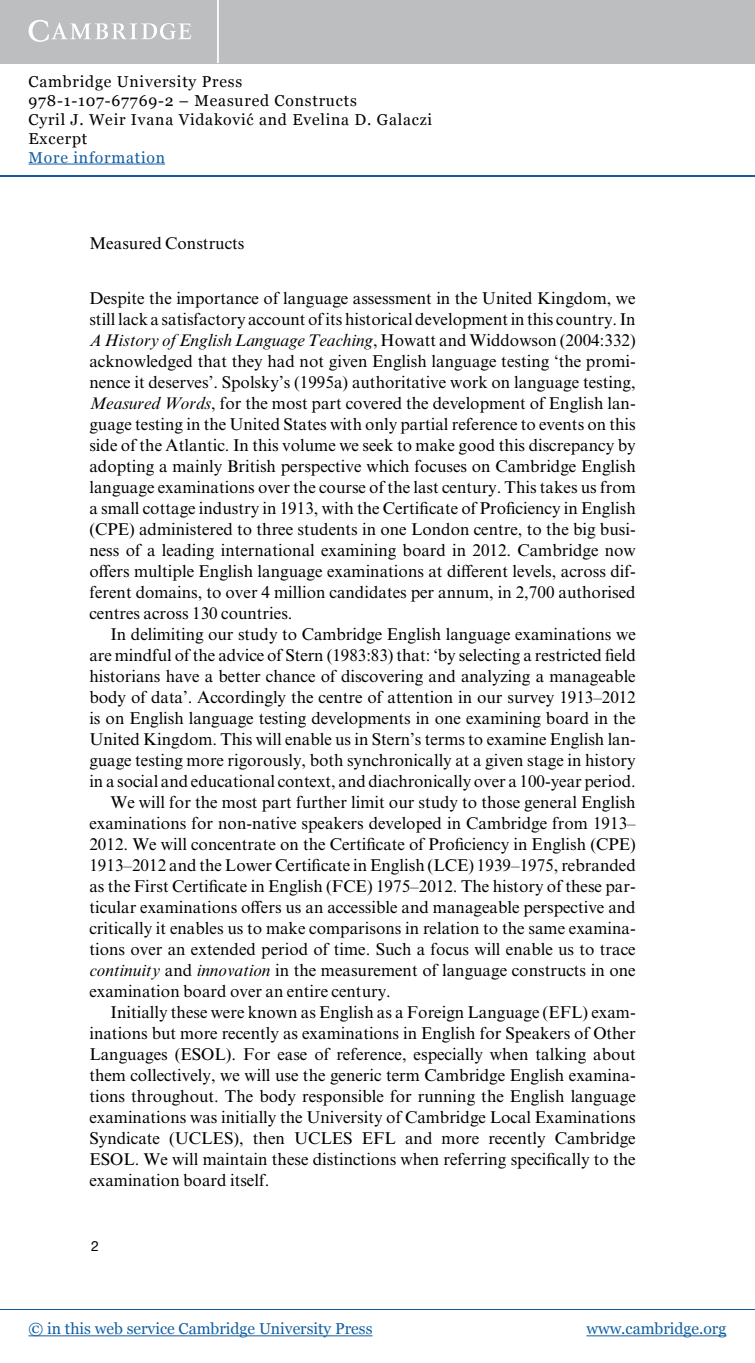
<style>
.page{position:relative;width:755px;height:1363px;background:#fff}
.page>*{position:absolute;margin:0;border:0;box-sizing:border-box;transform-origin:0 0}
.t1{font:17.15px/21px "Times NRMT Pro";color:#000;text-align:justify}
.t2{font:15.75px/18.7px "Georgia";letter-spacing:.05em;color:#000}
.t3{font:15.75px "Georgia";color:#105ea3}
.t4{font:15.75px "Georgia";letter-spacing:.05em;color:#105ea3}
.t5{font:14px "Helvetica Neue LT Std";color:#000}
.s1{font-style:italic}
</style>
<div class="page">
<div style="left:0;top:0;width:754px;height:63px;background:#bcbebf"></div>
<hr style="left:217px;top:0;width:2px;height:63px;background:#fff">
<svg style="left:29px;top:20px;width:162px;height:22px"></svg>
<hr style="left:29px;top:164px;width:136px;height:1px;background:#105ea3">
<hr style="left:0;top:175px;width:754px;height:2px;background:#105ea3">
<hr style="left:0;top:1308px;width:754px;height:1px;background:#105ea3">
<hr style="left:29px;top:1335px;width:343px;height:1px;background:#105ea3">
<hr style="left:586px;top:1335px;width:139px;height:1px;background:#105ea3">
<p class="t2" style="left:29px;top:73px;width:405px">Cambridge University Press<br>978-1-107-67769-2 – Measured Constructs<br>Cyril J. Weir Ivana Vidaković and Evelina D. Galaczi<br>Excerpt</p>
<p class="t4" style="left:29px;top:148px;width:138px">More information</p>
<p class="t1" style="left:89px;top:233px;width:156px">Measured Constructs</p>
<p class="t1" style="left:89px;top:288px;width:547px">Despite the importance of language assessment in the United Kingdom, we still lack a satisfactory account of its historical development in this country. In <span class="s1">A History of English Language Teaching</span>, Howatt and Widdowson (2004:332) acknowledged that they had not given English language testing ‘the promi&shy;nence it deserves’. Spolsky’s (1995a) authoritative work on language testing, <span class="s1">Measured Words</span>, for the most part covered the development of English lan&shy;guage testing in the United States with only partial reference to events on this side of the Atlantic. In this volume we seek to make good this discrepancy by adopting a mainly British perspective which focuses on Cambridge English language examinations over the course of the last century. This takes us from a small cottage industry in 1913, with the Certificate of Proficiency in English (CPE) administered to three students in one London centre, to the big busi&shy;ness of a leading international examining board in 2012. Cambridge now offers multiple English language examinations at different levels, across dif&shy;ferent domains, to over 4 million candidates per annum, in 2,700 authorised centres across 130 countries.</p>
<p class="t1" style="left:110px;top:624px;width:526px">In delimiting our study to Cambridge English language examinations we</p>
<p class="t1" style="left:89px;top:645px;width:547px">are mindful of the advice of Stern (1983:83) that: ‘by selecting a restricted field</p>
<p class="t1" style="left:89px;top:666px;width:547px">historians have a better chance of discovering and analyzing a manageable</p>
<p class="t1" style="left:89px;top:687px;width:547px">body of data’. Accordingly the centre of attention in our survey 1913–2012</p>
<p class="t1" style="left:89px;top:708px;width:547px">is on English language testing developments in one examining board in the</p>
<p class="t1" style="left:89px;top:729px;width:547px">United Kingdom. This will enable us in Stern’s terms to examine English lan-</p>
<p class="t1" style="left:89px;top:750px;width:547px">guage testing more rigorously, both synchronically at a given stage in history</p>
<p class="t1" style="left:89px;top:771px;width:547px">in a social and educational context, and diachronically over a 100- year period.</p>
<p class="t1" style="left:110px;top:792px;width:526px">We will for the most part further limit our study to those general English</p>
<p class="t1" style="left:89px;top:813px;width:547px">examinations for non- native speakers developed in Cambridge from 1913–</p>
<p class="t1" style="left:89px;top:834px;width:547px">2012. We will concentrate on the Certificate of Proficiency in English (CPE)</p>
<p class="t1" style="left:89px;top:855px;width:547px">1913–2012 and the Lower Certificate in English (LCE) 1939–1975, rebranded</p>
<p class="t1" style="left:89px;top:876px;width:547px">as the First Certificate in English (FCE) 1975–2012. The history of these par-</p>
<p class="t1" style="left:89px;top:897px;width:547px">ticular examinations offers us an accessible and manageable perspective and</p>
<p class="t1" style="left:89px;top:918px;width:547px">critically it enables us to make comparisons in relation to the same examina-</p>
<p class="t1" style="left:89px;top:939px;width:547px">tions over an extended period of time. Such a focus will enable us to trace</p>
<p class="t1" style="left:89px;top:960px;width:547px"><span class="s1">continuity</span> and <span class="s1">innovation</span> in the measurement of language constructs in one</p>
<p class="t1" style="left:89px;top:981px;width:303px">examination board over an entire century.</p>
<p class="t1" style="left:110px;top:1002px;width:526px">Initially these were known as English as a Foreign Language (EFL) exam-</p>
<p class="t1" style="left:89px;top:1023px;width:547px">inations but more recently as examinations in English for Speakers of Other</p>
<p class="t1" style="left:89px;top:1044px;width:547px">Languages (ESOL). For ease of reference, especially when talking about</p>
<p class="t1" style="left:89px;top:1065px;width:547px">them collectively, we will use the generic term Cambridge English examina-</p>
<p class="t1" style="left:89px;top:1086px;width:547px">tions throughout. The body responsible for running the English language</p>
<p class="t1" style="left:89px;top:1107px;width:547px">examinations was initially the University of Cambridge Local Examinations</p>
<p class="t1" style="left:89px;top:1128px;width:547px">Syndicate (UCLES), then UCLES EFL and more recently Cambridge</p>
<p class="t1" style="left:89px;top:1149px;width:547px">ESOL. We will maintain these distinctions when referring specifically to the</p>
<p class="t1" style="left:89px;top:1170px;width:181px">examination board itself.</p>
<p class="t5" style="left:91px;top:1237px;width:9px">2</p>
<p class="t3" style="left:29px;top:1319px;width:345px">© in this web service Cambridge University Press</p>
<p class="t3" style="left:586px;top:1319px;width:141px">www.cambridge.org</p>
</div>
